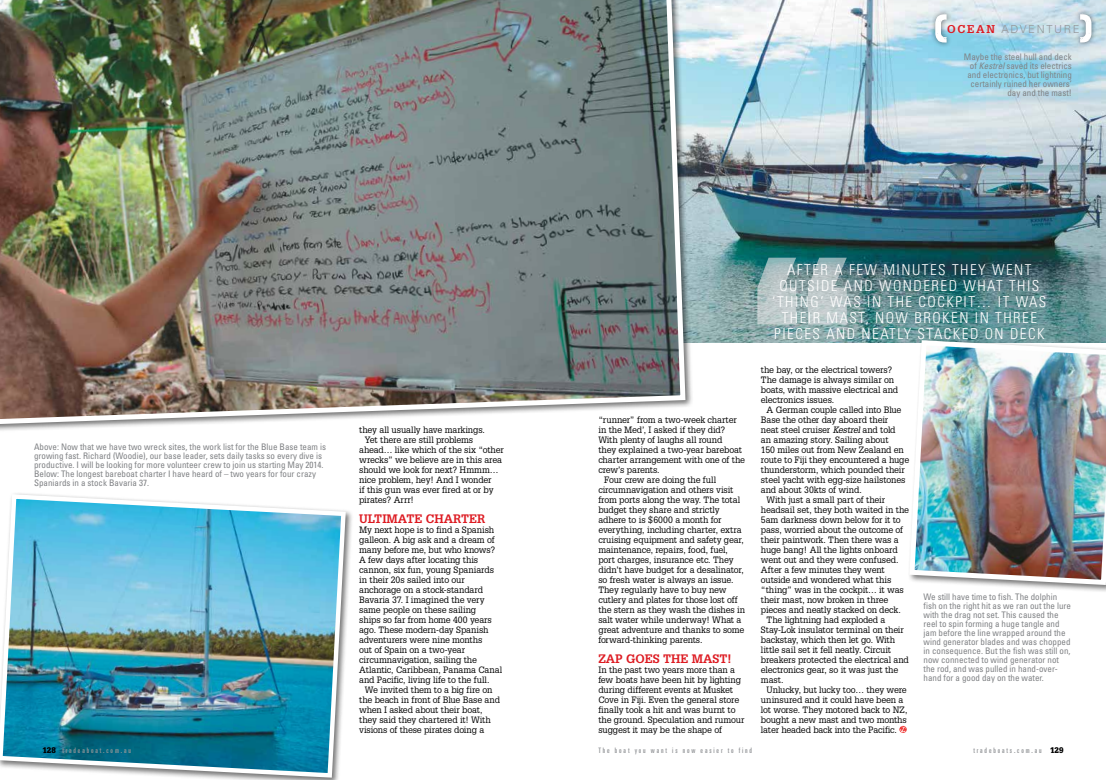
<style>
.page{position:relative;width:1106px;height:780px;background:#fff}
.page>*{position:absolute;margin:0;border:0;box-sizing:border-box;transform-origin:0 0}
.t1{font:300 condensed 15px/16px "Univers";letter-spacing:.1em;color:#fff;text-align:center}
.t2{font:700 12px "Glypha";color:#dd1a21}
.t3{font:300 11.1px "Univers";letter-spacing:.15em;color:#939598}
.t4{font:700 11.1px "Glypha";color:#dd1a21}
.t5{font:9px/10px "Glypha";letter-spacing:-.015em;color:#000}
.t6{font:condensed 9px/9px "Univers";color:#808285}
.t7{font:9px "Glypha";letter-spacing:.005em;color:#000}
.t8{font:ultra-condensed 7.5px "Univers";letter-spacing:.25em;color:#939598}
.s1{font-family:"Glypha";font-weight:900;font-stretch:normal;font-size:8px;color:#000}
.s2{font-family:"Glypha";font-weight:700;color:#dd1a21}
.s3{font-style:italic}
</style>
<div class="page">
<img style="left:0;top:493px;width:348px;height:287px">
<img style="left:694px;top:0;width:412px;height:343px">
<div style="left:0;top:0;width:694px;height:433px;background:#000;opacity:.55"></div>
<img style="left:0;top:0;width:688px;height:428px">
<svg style="left:757px;top:258px;width:89px;height:66px;background:#a2b7b9"></svg>
<div style="left:1074px;top:9px;width:23px;height:39px;background:#000;opacity:.5"></div>
<svg style="left:1080px;top:14px;width:11px;height:28px"></svg>
<div style="left:929px;top:9px;width:23px;height:39px;background:#000;opacity:.5"></div>
<svg style="left:935px;top:14px;width:11px;height:29px"></svg>
<svg style="left:899px;top:725px;width:7px;height:8px"></svg>
<div style="left:907px;top:338px;width:199px;height:255px;background:#000;opacity:.55"></div>
<img style="left:906px;top:337px;width:200px;height:250px">
<p class="t6" style="left:34px;top:442px;width:293px">Above: Now that we have two wreck sites, the work list for the Blue Base team is growing fast. Richard (Woodie), our base leader, sets daily tasks so every dive is productive. I will be looking for more volunteer crew to join us starting May 2014.<br>Below: The longest bareboat charter I have heard of – two years for four crazy Spaniards in a stock Bavaria 37.</p>
<p class="t8" style="left:43px;top:746px;width:90px"><span class="s1">128</span> tradeaboat.com.au</p>
<p class="t5" style="left:359px;top:424px;width:127px">they all usually have markings.</p>
<p class="t5" style="left:365px;top:434px;width:110px">Yet there are still problems</p>
<p class="t5" style="left:359px;top:444px;width:146px">ahead… like which of the six “other</p>
<p class="t5" style="left:359px;top:454px;width:144px">wrecks” we believe are in this area</p>
<p class="t5" style="left:359px;top:464px;width:141px">should we look for next? Hmmm…</p>
<p class="t5" style="left:359px;top:474px;width:134px">nice problem, hey! And I wonder</p>
<p class="t5" style="left:359px;top:484px;width:136px">if this gun was ever fired at or by</p>
<p class="t5" style="left:359px;top:494px;width:56px">pirates? Arrr!</p>
<h2 class="t2" style="left:359px;top:511px;width:128px">ULTIMATE CHARTER</h2>
<p class="t5" style="left:359px;top:524px;width:144px">My next hope is to find a Spanish galleon. A big ask and a dream of many before me, but who knows?<br>A few days after locating this cannon, six fun, young Spaniards in their 20s sailed into our anchorage on a stock-standard<br>Bavaria 37. I imagined the very same people on these sailing<br>ships so far from home 400 years ago. These modern-day Spanish adventurers were nine months<br>out of Spain on a two-year circumnavigation, sailing the<br>Atlantic, Caribbean, Panama Canal and Pacific, living life to the full.</p>
<p class="t5" style="left:359px;top:684px;width:142px;text-indent:6px">We invited them to a big fire on the beach in front of Blue Base and when I asked about their boat, they said they chartered it! With visions of these pirates doing a</p>
<p class="t4" style="left:947px;top:22px;width:21px">OCEA</p>
<p class="t3" style="left:986px;top:22px;width:95px"><span class="s2">N</span> ADVENTURE</p>
<p class="t6" style="left:964px;top:52px;width:109px;text-align:right">Maybe the steel hull and deck of <span class="s3">Kestrel</span> saved its electrics and electronics, but lightning certainly ruined her owners’ day and the mast!</p>
<p class="t5" style="left:598px;top:414px;width:140px">“runner” from a two-week charter</p>
<p class="t5" style="left:598px;top:424px;width:128px">in the Med’, I asked if they did?</p>
<p class="t5" style="left:598px;top:434px;width:125px">With plenty of laughs all round</p>
<p class="t5" style="left:598px;top:444px;width:145px">they explained a two-year bareboat</p>
<p class="t5" style="left:598px;top:454px;width:148px">charter arrangement with one of the</p>
<p class="t5" style="left:598px;top:464px;width:63px">crew’s parents.</p>
<p class="t5" style="left:604px;top:474px;width:114px">Four crew are doing the full</p>
<p class="t5" style="left:598px;top:484px;width:136px">circumnavigation and others visit</p>
<p class="t5" style="left:598px;top:494px;width:143px">from ports along the way. The total</p>
<p class="t5" style="left:598px;top:504px;width:123px">budget they share and strictly</p>
<p class="t5" style="left:598px;top:514px;width:124px">adhere to is $6000 a month for</p>
<p class="t7" style="left:598px;top:524px;width:145px">everything, including charter, extra</p>
<p class="t5" style="left:598px;top:534px;width:147px">cruising equipment and safety gear,</p>
<p class="t5" style="left:598px;top:544px;width:131px">maintenance, repairs, food, fuel,</p>
<p class="t5" style="left:598px;top:554px;width:137px">port charges, insurance etc. They</p>
<p class="t5" style="left:598px;top:564px;width:147px">didn’t have budget for a desalinator,</p>
<p class="t5" style="left:598px;top:574px;width:137px">so fresh water is always an issue.</p>
<p class="t5" style="left:598px;top:584px;width:130px">They regularly have to buy new</p>
<p class="t5" style="left:598px;top:594px;width:141px">cutlery and plates for those lost off</p>
<p class="t5" style="left:598px;top:604px;width:148px">the stern as they wash the dishes in</p>
<p class="t5" style="left:598px;top:614px;width:144px">salt water while underway! What a</p>
<p class="t5" style="left:598px;top:624px;width:147px">great adventure and thanks to some</p>
<p class="t5" style="left:598px;top:634px;width:106px">forward-thinking parents.</p>
<h2 class="t2" style="left:598px;top:651px;width:134px">ZAP GOES THE MAST!</h2>
<p class="t5" style="left:598px;top:664px;width:148px">In the past two years more than a few boats have been hit by lighting during different events at Musket Cove in Fiji. Even the general store finally took a hit and was burnt to the ground. Speculation and rumour suggest it may be the shape of</p>
<h1 class="t1" style="left:772px;top:261px;width:276px">AFTER A FEW MINUTES THEY WENT<br>OUTSIDE AND WONDERED WHAT THIS ‘THING’ WAS IN THE COCKPIT… IT WAS<br>THEIR MAST, NOW BROKEN IN THREE<br>PIECES AND NEATLY STACKED ON DECK</h1>
<p class="t5" style="left:761px;top:364px;width:139px">the bay, or the electrical towers?<br>The damage is always similar on boats, with massive electrical and electronics issues.</p>
<p class="t5" style="left:766px;top:404px;width:136px">A German couple called into Blue</p>
<p class="t5" style="left:761px;top:414px;width:129px">Base the other day aboard their</p>
<p class="t5" style="left:761px;top:424px;width:136px">neat steel cruiser <span class="s3">Kestrel</span> and told</p>
<p class="t5" style="left:761px;top:434px;width:129px">an amazing story. Sailing about</p>
<p class="t5" style="left:761px;top:444px;width:144px">150 miles out from New Zealand en</p>
<p class="t5" style="left:761px;top:454px;width:150px">route to Fiji they encountered a huge</p>
<p class="t5" style="left:761px;top:464px;width:145px">thunderstorm, which pounded their</p>
<p class="t5" style="left:761px;top:474px;width:146px">steel yacht with egg-size hailstones</p>
<p class="t5" style="left:761px;top:484px;width:102px">and about 30kts of wind.</p>
<p class="t5" style="left:766px;top:494px;width:120px">With just a small part of their</p>
<p class="t5" style="left:761px;top:504px;width:149px">headsail set, they both waited in the</p>
<p class="t5" style="left:761px;top:514px;width:141px">5am darkness down below for it to</p>
<p class="t5" style="left:761px;top:524px;width:144px">pass, worried about the outcome of</p>
<p class="t5" style="left:761px;top:534px;width:139px">their paintwork. Then there was a</p>
<p class="t5" style="left:761px;top:544px;width:138px">huge bang! All the lights onboard</p>
<p class="t5" style="left:761px;top:554px;width:139px">went out and they were confused.</p>
<p class="t5" style="left:761px;top:564px;width:125px">After a few minutes they went</p>
<p class="t5" style="left:761px;top:574px;width:132px">outside and wondered what this</p>
<p class="t5" style="left:761px;top:584px;width:144px">“thing” was in the cockpit… it was</p>
<p class="t5" style="left:761px;top:594px;width:129px">their mast, now broken in three</p>
<p class="t5" style="left:761px;top:604px;width:141px">pieces and neatly stacked on deck.</p>
<p class="t5" style="left:766px;top:614px;width:120px">The lightning had exploded a</p>
<p class="t5" style="left:761px;top:624px;width:144px">Stay-Lok insulator terminal on their</p>
<p class="t5" style="left:761px;top:634px;width:136px">backstay, which then let go. With</p>
<p class="t5" style="left:761px;top:644px;width:132px">little sail set it fell neatly. Circuit</p>
<p class="t5" style="left:761px;top:654px;width:149px">breakers protected the electrical and</p>
<p class="t5" style="left:761px;top:664px;width:139px">electronics gear, so it was just the</p>
<p class="t5" style="left:761px;top:674px;width:24px">mast.</p>
<p class="t5" style="left:766px;top:684px;width:142px">Unlucky, but lucky too… they were</p>
<p class="t5" style="left:761px;top:694px;width:144px">uninsured and it could have been a</p>
<p class="t5" style="left:761px;top:704px;width:148px">lot worse. They motored back to NZ,</p>
<p class="t5" style="left:761px;top:714px;width:147px">bought a new mast and two months</p>
<p class="t5" style="left:761px;top:724px;width:138px">later headed back into the Pacific.</p>
<p class="t6" style="left:923px;top:592px;width:149px">We still have time to fish. The dolphin fish on the right hit as we ran out the lure with the drag not set. This caused the reel to spin forming a huge tangle and jam before the line wrapped around the wind generator blades and was chopped in consequence. But the fish was still on, now connected to wind generator not the rod, and was pulled in hand-over&shy;hand for a good day on the water.</p>
<p class="t8" style="left:598px;top:746px;width:155px">The boat you want is now easier to find</p>
<p class="t8" style="left:973px;top:746px;width:91px">tradeboats.com.au <span class="s1">129</span></p>
</div>
